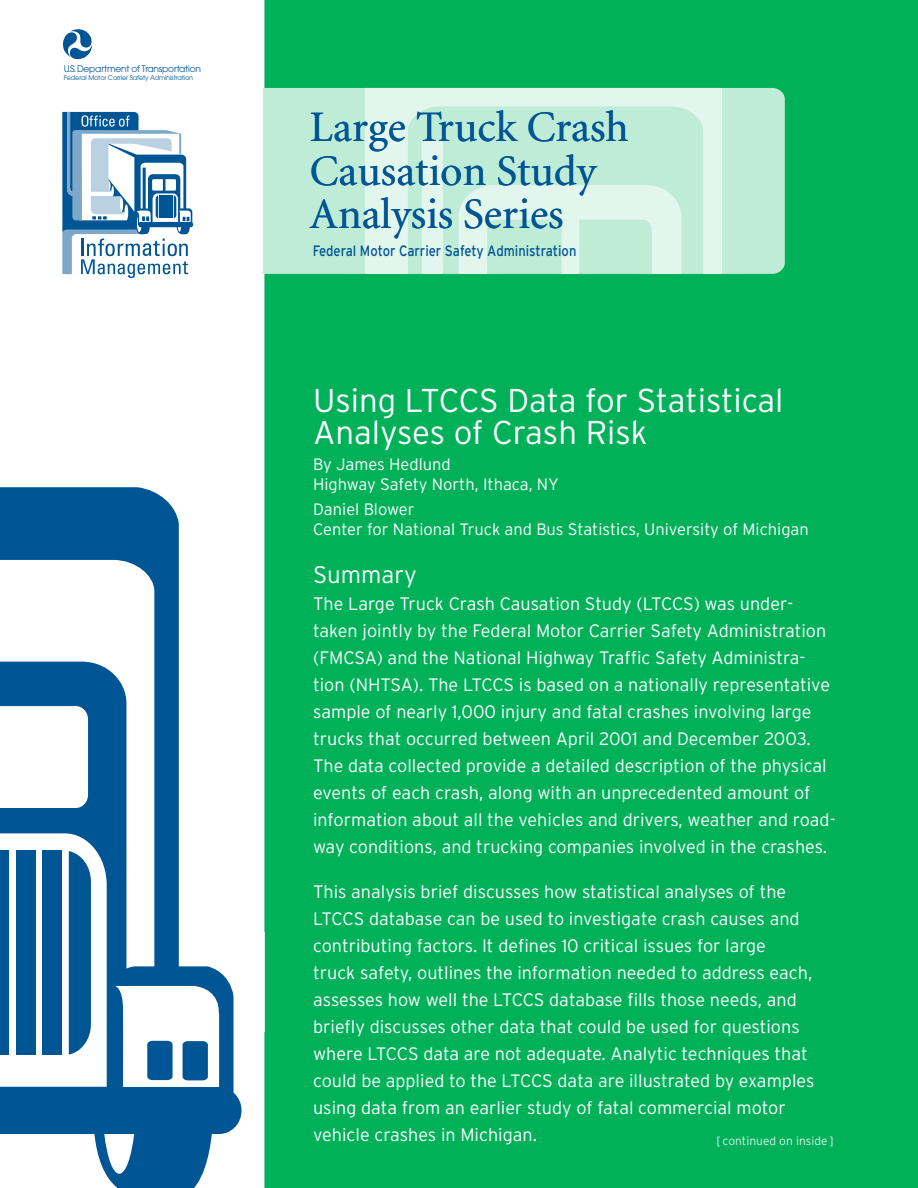
<style>
.page{position:relative;width:918px;height:1188px;background:#fff}
.page>*{position:absolute;margin:0;border:0;box-sizing:border-box;transform-origin:0 0}
.t1{font:43.5px/43.5px "Minion";color:#005595}
.t2{font:300 33px/31.5px "Interstate";color:#fff}
.t3{font:300 24px "Interstate";color:#fff}
.t4{font:300 18px/27px "Interstate";color:#fff}
.t5{font:300 16.5px/19.5px "Interstate";color:#fff}
.t6{font:15px "Interstate";color:#005595;scale:.87 1}
.t7{font:300 12px "Interstate";color:#d9f3e6}
.t8{font:9px "Avant Garde";letter-spacing:-.02em;color:#005595}
.t9{font:6.45px "Avant Garde";letter-spacing:-.02em;color:#005595}
</style>
<div class="page">
<div style="left:264px;top:0;width:654px;height:1188px;background:#00b15a"></div>
<svg style="left:62px;top:112px;width:131px;height:166px"></svg>
<svg style="left:0;top:487px;width:242px;height:701px"></svg>
<svg style="left:63px;top:29px;width:29px;height:30px"></svg>
<svg style="left:771px;top:88px;width:14px;height:186px;background:#b8e9d1"></svg>
<svg style="left:264px;top:88px;width:507px;height:186px;background:#caefdd"></svg>
<p class="t8" style="left:64px;top:63px;width:139px">U.S. Department of Transportation</p>
<p class="t9" style="left:64px;top:74px;width:131px">Federal Motor Carrier Safety Administration</p>
<h1 class="t1" style="left:310px;top:107px;width:320px">Large Truck Crash<br>Causation Study<br>Analysis Series</h1>
<p class="t6" style="left:313px;top:243px;width:305px">Federal Motor Carrier Safety Administration</p>
<h2 class="t2" style="left:313px;top:384px;width:472px">Using LTCCS Data for Statistical<br>Analyses of Crash Risk</h2>
<p class="t5" style="left:313px;top:455px;width:247px">By James Hedlund<br>Highway Safety North, Ithaca, NY</p>
<p class="t5" style="left:313px;top:500px;width:497px">Daniel Blower<br>Center for National Truck and Bus Statistics, University of Michigan</p>
<h3 class="t3" style="left:313px;top:561px;width:105px">Summary</h3>
<p class="t4" style="left:313px;top:590px;width:524px">The Large Truck Crash Causation Study (LTCCS) was under&shy;taken jointly by the Federal Motor Carrier Safety Administration (FMCSA) and the National Highway Traffic Safety Administra&shy;tion (NHTSA). The LTCCS is based on a nationally representative sample of nearly 1,000 injury and fatal crashes involving large trucks that occurred between April 2001 and December 2003.<br>The data collected provide a detailed description of the physical events of each crash, along with an unprecedented amount of information about all the vehicles and drivers, weather and road&shy;way conditions, and trucking companies involved in the crashes.</p>
<p class="t4" style="left:313px;top:878px;width:503px">This analysis brief discusses how statistical analyses of the LTCCS database can be used to investigate crash causes and contributing factors. It defines 10 critical issues for large<br>truck safety, outlines the information needed to address each, assesses how well the LTCCS database fills those needs, and briefly discusses other data that could be used for questions where LTCCS data are not adequate. Analytic techniques that could be applied to the LTCCS data are illustrated by examples using data from an earlier study of fatal commercial motor vehicle crashes in Michigan.</p>
<p class="t7" style="left:717px;top:1134px;width:119px">[ continued on inside ]</p>
</div>
